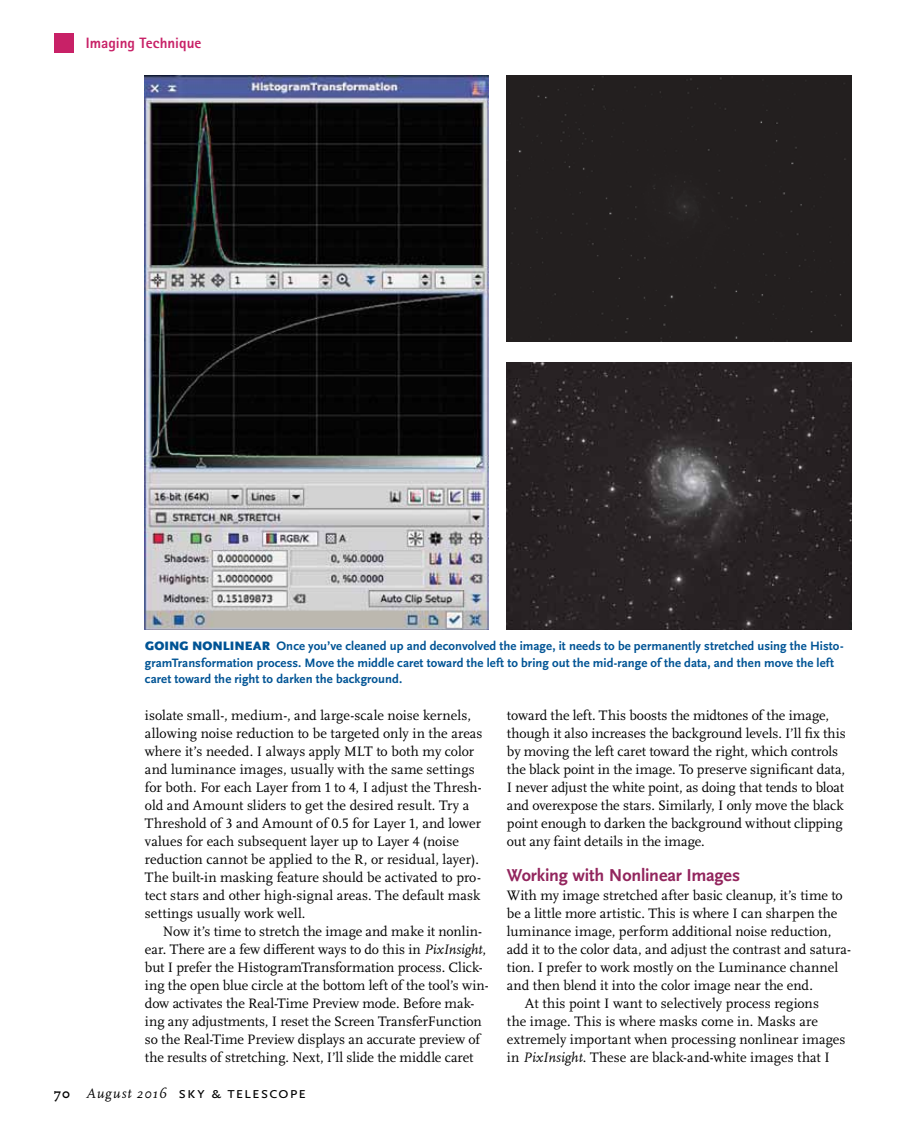
<style>
.page{position:relative;width:905px;height:1134px;background:#fff}
.page>*{position:absolute;margin:0;border:0;box-sizing:border-box;transform-origin:0 0}
.t1{font:700 18px "Scala Sans OT";letter-spacing:-.01em;color:#92255d}
.t2{font:16.5px "Scala Sans OT";letter-spacing:.04em;color:#000}
.t3{font:800 15px "Rotis Sans Serif Std";color:#c82167}
.t4{font:14.25px/18px "Scala OT";color:#000}
.t5{font:700 12.75px/16.5px "Scala Sans OT";letter-spacing:.005em;color:#005495}
.s1{font-weight:900}
.s2{font-style:italic}
.s3{font-family:"Scala OT";font-weight:700;font-size:14.25px}
.s4{font-family:"Scala OT";font-style:italic;font-size:14.25px}
</style>
<div class="page">
<div style="left:54px;top:33px;width:20px;height:20px;background:#c82167"></div>
<img style="left:144px;top:75px;width:344px;height:555px">
<div style="left:506px;top:75px;width:345px;height:266px;background:#231f1f"></div>
<img style="left:506px;top:363px;width:345px;height:267px">
<p class="t3" style="left:86px;top:33px;width:117px">Imaging Technique</p>
<p class="t5" style="left:145px;top:638px;width:700px"><span class="s1">GOING NONLINEAR</span> Once you’ve cleaned up and deconvolved the image, it needs to be permanently stretched using the Histo&shy;gramTransformation process. Move the middle caret toward the left to bring out the mid-range of the data, and then move the left caret toward the right to darken the background.</p>
<p class="t4" style="left:145px;top:707px;width:339px">isolate small-, medium-, and large-scale noise kernels, allowing noise reduction to be targeted only in the areas where it’s needed. I always apply MLT to both my color and luminance images, usually with the same settings for both. For each Layer from 1 to 4, I adjust the Thresh&shy;old and Amount sliders to get the desired result. Try a Threshold of 3 and Amount of 0.5 for Layer 1, and lower values for each subsequent layer up to Layer 4 (noise reduction cannot be applied to the R, or residual, layer).<br>The built-in masking feature should be activated to pro&shy;tect stars and other high-signal areas. The default mask settings usually work well.</p>
<p class="t4" style="left:145px;top:923px;width:345px;text-indent:18px">Now it’s time to stretch the image and make it nonlin&shy;ear. There are a few different ways to do this in <span class="s2">PixInsight</span>, but I prefer the HistogramTransformation process. Click&shy;ing the open blue circle at the bottom left of the tool’s win&shy;dow activates the Real-Time Preview mode. Before mak&shy;ing any adjustments, I reset the Screen TransferFunction so the Real-Time Preview displays an accurate preview of the results of stretching. Next, I’ll slide the middle caret</p>
<p class="t2" style="left:54px;top:1084px;width:254px"><span class="s3">70</span> <span class="s4">August 2016</span> sky &amp; telescope</p>
<p class="t4" style="left:507px;top:707px;width:340px">toward the left. This boosts the midtones of the image, though it also increases the background levels. I’ll fix this by moving the left caret toward the right, which controls the black point in the image. To preserve significant data, I never adjust the white point, as doing that tends to bloat and overexpose the stars. Similarly, I only move the black point enough to darken the background without clipping out any faint details in the image.</p>
<p class="t1" style="left:507px;top:865px;width:235px">Working with Nonlinear Images</p>
<p class="t4" style="left:507px;top:887px;width:337px">With my image stretched after basic cleanup, it’s time to</p>
<p class="t4" style="left:507px;top:905px;width:332px">be a little more artistic. This is where I can sharpen the</p>
<p class="t4" style="left:507px;top:923px;width:326px">luminance image, perform additional noise reduction,</p>
<p class="t4" style="left:507px;top:941px;width:345px">add it to the color data, and adjust the contrast and satura-</p>
<p class="t4" style="left:507px;top:959px;width:333px">tion. I prefer to work mostly on the Luminance channel</p>
<p class="t4" style="left:507px;top:977px;width:307px">and then blend it into the color image near the end.</p>
<p class="t4" style="left:525px;top:995px;width:295px">At this point I want to selectively process regions</p>
<p class="t4" style="left:507px;top:1013px;width:312px">the image. This is where masks come in. Masks are</p>
<p class="t4" style="left:507px;top:1031px;width:340px">extremely important when processing nonlinear images</p>
<p class="t4" style="left:507px;top:1049px;width:324px">in <span class="s2">PixInsight</span>. These are black-and-white images that I</p>
</div>
